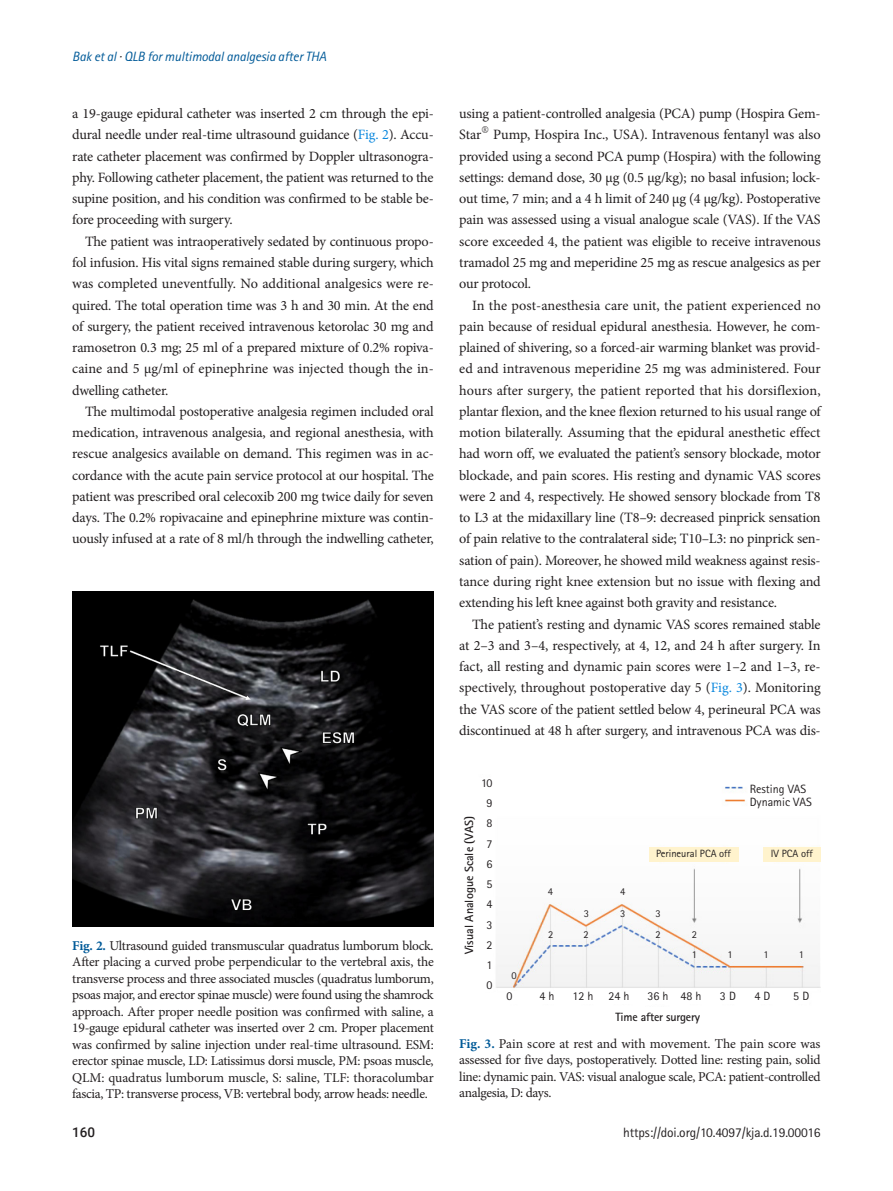
<style>
.page{position:relative;width:893px;height:1191px;background:#fff}
.page>*{position:absolute;margin:0;border:0;box-sizing:border-box;transform-origin:0 0}
.body{font:14.25px/21.3px "Minion Pro";letter-spacing:-.015em;color:#231f20;text-align:justify}
.fig-caption{font:13.5px/16.5px "Minion Pro";letter-spacing:-.025em;color:#231f20;text-align:justify}
.t1{font:italic 13.5px "Rotis Sans Serif Std";letter-spacing:-.01em;color:#015a98}
.t2{font:13.5px "Rotis Sans Serif Std";letter-spacing:-.01em;color:#231f20}
.t3{font:500 13.5px "Roboto";color:#231f20}
.Picture_print{font:12px "Rotis Sans Serif Std";color:#231f20}
.Picture_print-2{font:700 12px "Rotis Sans Serif Std";color:#231f20}
.Picture_print-3{font:700 12px "Rotis Sans Serif Std";letter-spacing:-.02em;color:#231f20}
.Picture_print-4{font:10.5px "Rotis Sans Serif Std";color:#231f20}
.body-2{font:500 8.25px "Ko Pub Batang";color:#231f20}
.s1{color:#231f20}
.s2{color:#0b88de}
.s3{font-weight:700;color:#015a98}
</style>
<div class="page">
<img style="left:72px;top:591px;width:362px;height:335px">
<img style="left:496px;top:786px;width:325px;height:202px">
<div style="left:750px;top:784px;width:62px;height:24px;background:#fff"></div>
<div style="left:763px;top:847px;width:58px;height:14px;background:#fff3cd"></div>
<div style="left:649px;top:847px;width:89px;height:14px;background:#fff3cd"></div>
<p class="t1" style="left:72px;top:49px;width:256px">Bak et al <span class="s1">·</span> QLB for multimodal analgesia after THA</p>
<p class="body" style="left:72px;top:103px;width:363px">a 19-gauge epidural catheter was inserted 2 cm through the epi&shy;dural needle under real-time ultrasound guidance (<span class="s2">Fig. 2</span>). Accu&shy;rate catheter placement was confirmed by Doppler ultrasonogra&shy;phy. Following catheter placement, the patient was returned to the supine position, and his condition was confirmed to be stable be&shy;fore proceeding with surgery.</p>
<p class="body" style="left:72px;top:230px;width:363px;text-indent:13px">The patient was intraoperatively sedated by continuous propo&shy;fol infusion. His vital signs remained stable during surgery, which was completed uneventfully. No additional analgesics were re&shy;quired. The total operation time was 3 h and 30 min. At the end of surgery, the patient received intravenous ketorolac 30 mg and ramosetron 0.3 mg; 25 ml of a prepared mixture of 0.2% ropiva&shy;caine and 5 µg/ml of epinephrine was injected though the in&shy;dwelling catheter.</p>
<p class="body" style="left:72px;top:401px;width:363px;text-indent:13px">The multimodal postoperative analgesia regimen included oral medication, intravenous analgesia, and regional anesthesia, with rescue analgesics available on demand. This regimen was in ac&shy;cordance with the acute pain service protocol at our hospital. The patient was prescribed oral celecoxib 200 mg twice daily for seven days. The 0.2% ropivacaine and epinephrine mixture was contin&shy;uously infused at a rate of 8 ml/h through the indwelling catheter,</p>
<p class="fig-caption" style="left:72px;top:937px;width:363px"><span class="s3">Fig. 2.</span> Ultrasound guided transmuscular quadratus lumborum block.<br>After placing a curved probe perpendicular to the vertebral axis, the transverse process and three associated muscles (quadratus lumborum, psoas major, and erector spinae muscle) were found using the shamrock approach. After proper needle position was confirmed with saline, a 19-gauge epidural catheter was inserted over 2 cm. Proper placement was confirmed by saline injection under real-time ultrasound. ESM: erector spinae muscle, LD: Latissimus dorsi muscle, PM: psoas muscle, QLM: quadratus lumborum muscle, S: saline, TLF: thoracolumbar fascia, TP: transverse process, VB: vertebral body, arrow heads: needle.</p>
<p class="body" style="left:459px;top:103px;width:363px">using a patient-controlled analgesia (PCA) pump (Hospira Gem-<br>Star</p>
<p class="body-2" style="left:481px;top:126px;width:9px">®</p>
<p class="body" style="left:459px;top:124px;width:363px;text-indent:34px">Pump, Hospira Inc., USA). Intravenous fentanyl was also provided using a second PCA pump (Hospira) with the following settings: demand dose, 30 µg (0.5 µg/kg); no basal infusion; lock&shy;out time, 7 min; and a 4 h limit of 240 µg (4 µg/kg). Postoperative pain was assessed using a visual analogue scale (VAS). If the VAS score exceeded 4, the patient was eligible to receive intravenous tramadol 25 mg and meperidine 25 mg as rescue analgesics as per our protocol.</p>
<p class="body" style="left:459px;top:294px;width:363px;text-indent:13px">In the post-anesthesia care unit, the patient experienced no pain because of residual epidural anesthesia. However, he com&shy;plained of shivering, so a forced-air warming blanket was provid&shy;ed and intravenous meperidine 25 mg was administered. Four hours after surgery, the patient reported that his dorsiflexion, plantar flexion, and the knee flexion returned to his usual range of motion bilaterally. Assuming that the epidural anesthetic effect had worn off, we evaluated the patient’s sensory blockade, motor blockade, and pain scores. His resting and dynamic VAS scores were 2 and 4, respectively. He showed sensory blockade from T8 to L3 at the midaxillary line (T8–9: decreased pinprick sensation of pain relative to the contralateral side; T10–L3: no pinprick sen&shy;sation of pain). Moreover, he showed mild weakness against resis&shy;tance during right knee extension but no issue with flexing and extending his left knee against both gravity and resistance.</p>
<p class="body" style="left:459px;top:613px;width:363px;text-indent:13px">The patient’s resting and dynamic VAS scores remained stable at 2–3 and 3–4, respectively, at 4, 12, and 24 h after surgery. In fact, all resting and dynamic pain scores were 1–2 and 1–3, re&shy;spectively, throughout postoperative day 5 (<span class="s2">Fig. 3</span>). Monitoring the VAS score of the patient settled below 4, perineural PCA was discontinued at 48 h after surgery, and intravenous PCA was dis-</p>
<p class="Picture_print" style="left:481px;top:775px;width:13px">10</p>
<p class="Picture_print" style="left:487px;top:796px;width:7px">9</p>
<p class="Picture_print" style="left:487px;top:816px;width:7px">8</p>
<p class="Picture_print" style="left:487px;top:836px;width:7px">7</p>
<p class="Picture_print" style="left:487px;top:856px;width:7px">6</p>
<p class="Picture_print" style="left:487px;top:877px;width:7px">5</p>
<p class="Picture_print" style="left:487px;top:897px;width:7px">4</p>
<p class="Picture_print" style="left:487px;top:917px;width:7px">3</p>
<p class="Picture_print" style="left:487px;top:937px;width:7px">2</p>
<p class="Picture_print" style="left:487px;top:958px;width:7px">1</p>
<p class="Picture_print" style="left:487px;top:978px;width:7px">0</p>
<p class="Picture_print-2" style="left:461px;top:954px;width:140px;rotate:-90deg">Visual Analogue Scale (VAS)</p>
<p class="Picture_print-4" style="left:656px;top:847px;width:76px">Perineural PCA off</p>
<p class="Picture_print-4" style="left:548px;top:885px;width:7px">4</p>
<p class="Picture_print-4" style="left:620px;top:885px;width:7px">4</p>
<p class="Picture_print-4" style="left:584px;top:907px;width:7px">3</p>
<p class="Picture_print-4" style="left:548px;top:928px;width:7px">2</p>
<p class="Picture_print-4" style="left:583px;top:928px;width:7px">2</p>
<p class="Picture_print-4" style="left:620px;top:907px;width:7px">3</p>
<p class="Picture_print-4" style="left:656px;top:907px;width:7px">3</p>
<p class="Picture_print-4" style="left:656px;top:928px;width:7px">2</p>
<p class="Picture_print-4" style="left:692px;top:928px;width:7px">2</p>
<p class="Picture_print" style="left:750px;top:781px;width:58px">Resting VAS</p>
<p class="Picture_print" style="left:750px;top:795px;width:64px">Dynamic VAS</p>
<p class="Picture_print-4" style="left:771px;top:847px;width:43px">IV PCA off</p>
<p class="Picture_print-4" style="left:512px;top:969px;width:7px">0</p>
<p class="Picture_print-4" style="left:692px;top:948px;width:7px">1</p>
<p class="Picture_print-4" style="left:727px;top:948px;width:7px">1</p>
<p class="Picture_print-4" style="left:763px;top:948px;width:7px">1</p>
<p class="Picture_print-4" style="left:799px;top:948px;width:7px">1</p>
<p class="Picture_print" style="left:506px;top:988px;width:7px">0</p>
<p class="Picture_print" style="left:539px;top:988px;width:17px">4 h</p>
<p class="Picture_print" style="left:572px;top:988px;width:59px">12 h 24 h</p>
<p class="Picture_print" style="left:647px;top:988px;width:56px">36 h 48 h</p>
<p class="Picture_print" style="left:720px;top:988px;width:17px">3 D</p>
<p class="Picture_print" style="left:754px;top:988px;width:17px">4 D</p>
<p class="Picture_print" style="left:793px;top:988px;width:17px">5 D</p>
<p class="Picture_print-3" style="left:616px;top:1009px;width:86px">Time after surgery</p>
<p class="fig-caption" style="left:459px;top:1035px;width:363px"><span class="s3">Fig. 3.</span> Pain score at rest and with movement. The pain score was assessed for five days, postoperatively. Dotted line: resting pain, solid line: dynamic pain. VAS: visual analogue scale, PCA: patient-controlled analgesia, D: days.</p>
<p class="t3" style="left:72px;top:1123px;width:25px">160</p>
<p class="t2" style="left:623px;top:1124px;width:199px">https://doi.org/10.4097/kja.d.19.00016</p>
</div>
